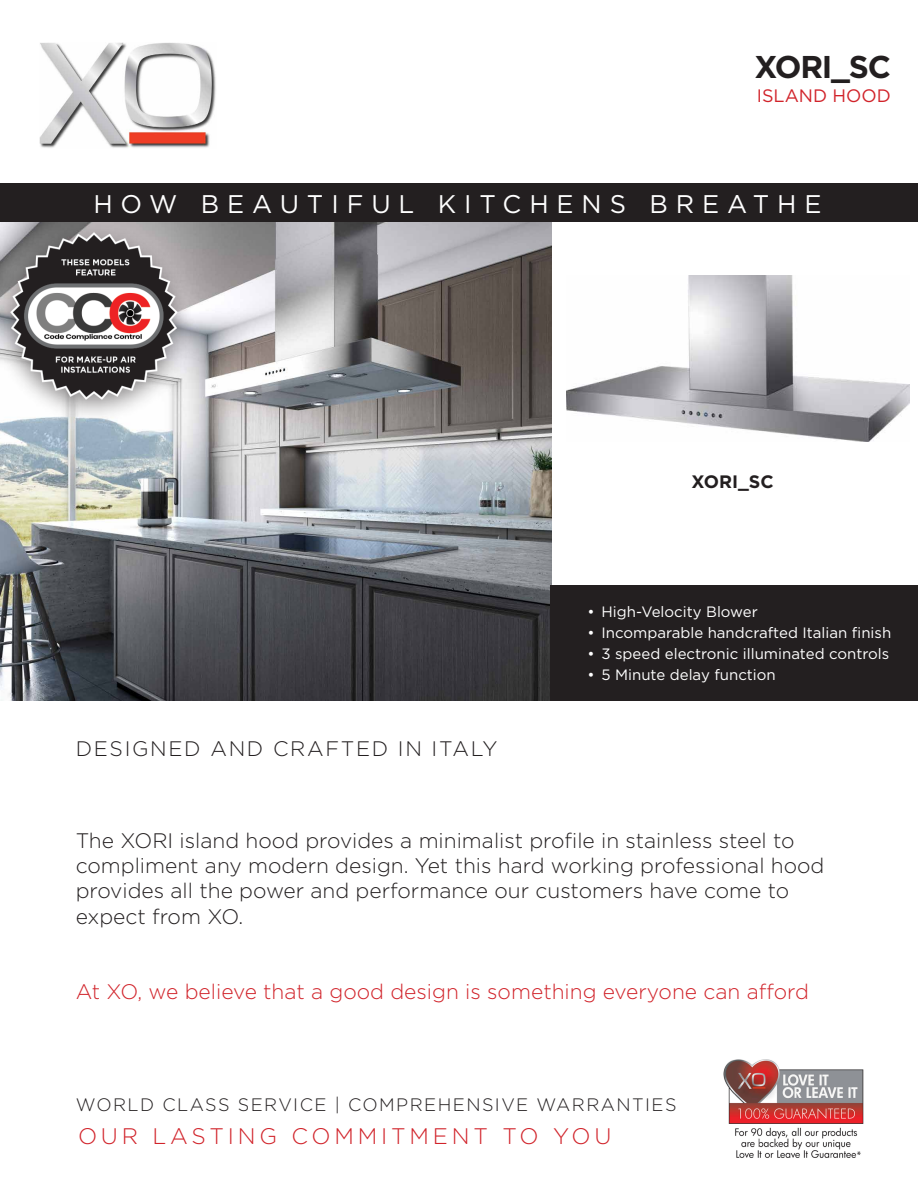
<style>
.page{position:relative;width:918px;height:1188px;background:#fff}
.page>*{position:absolute;margin:0;border:0;box-sizing:border-box;transform-origin:0 0}
.t1{font:700 31.5px "Gotham";letter-spacing:-.04em;color:#231f20}
.t2{font:25.5px "Gotham";letter-spacing:.31em;color:#fff}
.t3{font:300 22.5px "Gotham";letter-spacing:.17em;color:#d1232a}
.t4{font:300 21px/25.2px "Gotham";color:#231f20}
.t5{font:300 21px "Gotham";color:#d1232a}
.t6{font:300 21px "Gotham";letter-spacing:.08em;color:#231f20}
.t7{font:300 18px "Gotham";letter-spacing:.08em;color:#231f20}
.t8{font:18px "Gotham";color:#d1232a}
.t9{font:700 18px "Gotham";color:#231f20}
.t10{font:15px "Gotham";color:#fff}
</style>
<div class="page">
<img style="left:39px;top:42px;width:177px;height:106px">
<img style="left:0;top:222px;width:552px;height:478px">
<div style="left:550px;top:585px;width:368px;height:115px;background:#231f20"></div>
<img style="left:723px;top:1059px;width:141px;height:99px">
<div style="left:0;top:222px;width:195px;height:202px;background:#231f20;opacity:.5"></div>
<img style="left:0;top:222px;width:188px;height:188px">
<div style="left:0;top:183px;width:918px;height:39px;background:#231f20"></div>
<img style="left:567px;top:276px;width:342px;height:166px">
<p class="t1" style="left:755px;top:46px;width:138px">XORI_SC</p>
<p class="t8" style="left:757px;top:84px;width:136px">ISLAND HOOD</p>
<p class="t2" style="left:93px;top:187px;width:730px">HOW BEAUTIFUL KITCHENS BREATHE</p>
<p class="t9" style="left:692px;top:470px;width:84px">XORI_SC</p>
<p class="t6" style="left:76px;top:736px;width:423px">DESIGNED AND CRAFTED IN ITALY</p>
<p class="t10" style="left:587px;top:602px;width:172px">• High-Velocity Blower</p>
<p class="t10" style="left:587px;top:623px;width:305px">• Incomparable handcrafted Italian finish</p>
<p class="t10" style="left:587px;top:644px;width:303px">• 3 speed electronic illuminated controls</p>
<p class="t10" style="left:587px;top:665px;width:190px">• 5 Minute delay function</p>
<p class="t4" style="left:76px;top:827px;width:750px">The XORI island hood provides a minimalist profile in stainless steel to compliment any modern design. Yet this hard working professional hood provides all the power and performance our customers have come to expect from XO.</p>
<p class="t5" style="left:76px;top:978px;width:735px">At XO, we believe that a good design is something everyone can afford</p>
<p class="t7" style="left:76px;top:1093px;width:602px">WORLD CLASS SERVICE | COMPREHENSIVE WARRANTIES</p>
<p class="t3" style="left:78px;top:1122px;width:535px">OUR LASTING COMMITMENT TO YOU</p>
</div>
